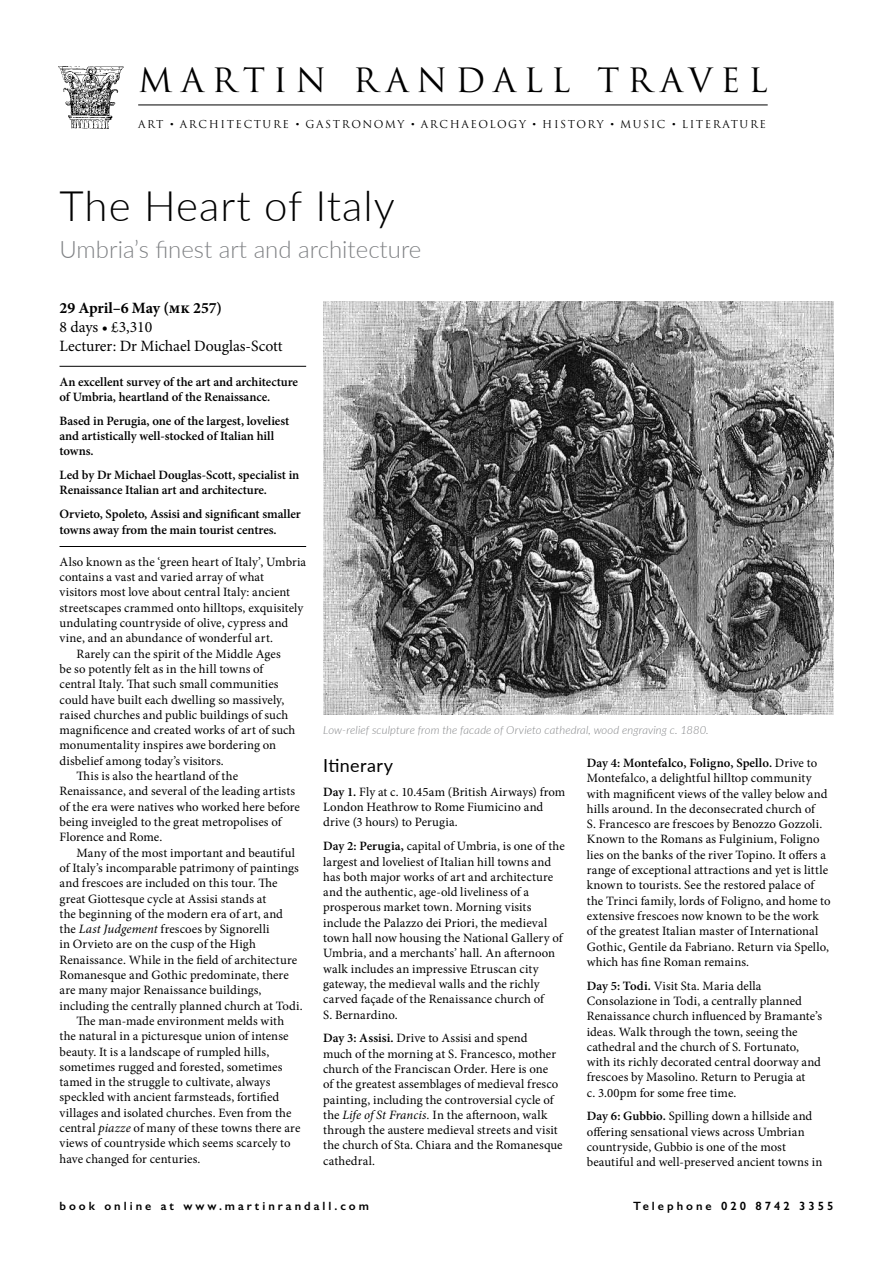
<style>
.page{position:relative;width:893px;height:1263px;background:#fff}
.page>*{position:absolute;margin:0;border:0;box-sizing:border-box;transform-origin:0 0}
.t1{font:300 42px "Lato";letter-spacing:.025em;color:#000}
.t2{font:32.7px "Trajan Pro";letter-spacing:.245em;color:#000}
.t3{font:300 24px "Lato";color:#808285}
.t4{font:18px "Lato";letter-spacing:.02em;color:#000}
.t5{font:15.75px/18.9px "Minion Pro";letter-spacing:-.005em;color:#000}
.t6{font:700 15.75px "Minion Pro";letter-spacing:-.005em;color:#000}
.t7{font:12.75px/15.3px "Minion Pro";letter-spacing:.005em;color:#000}
.t8{font:600 12.75px/15.3px "Minion Pro";letter-spacing:-.005em;color:#000}
.t9{font:600 12px "Gill Sans";letter-spacing:.25em;color:#000}
.t10{font:italic 300 11.25px "Lato";letter-spacing:.01em;color:#808285}
.t11{font:10.65px "Trajan Pro";letter-spacing:.15em;color:#000}
.s1{font-family:"Adobe Caslon Pro"}
.s2{font-style:italic}
.s3{font-weight:600}
</style>
<div class="page">
<img style="left:58px;top:66px;width:66px;height:63px">
<hr style="left:138px;top:105px;width:630px;height:1px;background:#000">
<hr style="left:60px;top:366px;width:246px;height:1px;background:#000">
<hr style="left:60px;top:546px;width:246px;height:1px;background:#000">
<img style="left:323px;top:302px;width:510px;height:412px">
<h2 class="t2" style="left:138px;top:59px;width:631px">MARTIN RANDALL TRAVEL</h2>
<p class="t11" style="left:138px;top:117px;width:629px">ART <span class="s1">•</span> ARCHITECTURE <span class="s1">•</span> GASTRONOMY <span class="s1">•</span> ARCHAEOLOGY <span class="s1">•</span> HISTORY <span class="s1">•</span> MUSIC <span class="s1">•</span> LITERATURE</p>
<h1 class="t1" style="left:60px;top:177px;width:337px">The Heart of Italy</h1>
<h3 class="t3" style="left:60px;top:233px;width:363px">Umbria’s finest art and architecture</h3>
<p class="t6" style="left:60px;top:297px;width:164px">29 April–6 May (mk 257)</p>
<p class="t5" style="left:60px;top:318px;width:225px">8 days • £3,310<br>Lecturer: Dr Michael Douglas-Scott</p>
<p class="t8" style="left:60px;top:374px;width:240px">An excellent survey of the art and architecture of Umbria, heartland of the Renaissance.</p>
<p class="t8" style="left:60px;top:413px;width:231px">Based in Perugia, one of the largest, loveliest and artistically well-stocked of Italian hill towns.</p>
<p class="t8" style="left:60px;top:467px;width:241px">Led by Dr Michael Douglas-Scott, specialist in<br>Renaissance Italian art and architecture.</p>
<p class="t8" style="left:60px;top:506px;width:243px">Orvieto, Spoleto, Assisi and significant smaller towns away from the main tourist centres.</p>
<p class="t7" style="left:60px;top:554px;width:248px">Also known as the ‘green heart of Italy’, Umbria</p>
<p class="t7" style="left:60px;top:569px;width:206px">contains a vast and varied array of what</p>
<p class="t7" style="left:60px;top:585px;width:232px">visitors most love about central Italy: ancient</p>
<p class="t7" style="left:60px;top:600px;width:245px">streetscapes crammed onto hilltops, exquisitely</p>
<p class="t7" style="left:60px;top:615px;width:230px">undulating countryside of olive, cypress and</p>
<p class="t7" style="left:60px;top:631px;width:215px">vine, and an abundance of wonderful art.</p>
<p class="t7" style="left:77px;top:646px;width:206px">Rarely can the spirit of the Middle Ages</p>
<p class="t7" style="left:60px;top:661px;width:205px">be so potently felt as in the hill towns of</p>
<p class="t7" style="left:60px;top:677px;width:221px">central Italy. That such small communities</p>
<p class="t7" style="left:60px;top:692px;width:226px">could have built each dwelling so massively,</p>
<p class="t7" style="left:60px;top:707px;width:230px">raised churches and public buildings of such</p>
<p class="t7" style="left:60px;top:722px;width:237px">magnificence and created works of art of such</p>
<p class="t7" style="left:60px;top:738px;width:218px">monumentality inspires awe bordering on</p>
<p class="t7" style="left:60px;top:753px;width:166px">disbelief among today’s visitors.</p>
<p class="t7" style="left:77px;top:768px;width:163px">This is also the heartland of the</p>
<p class="t7" style="left:60px;top:784px;width:237px">Renaissance, and several of the leading artists</p>
<p class="t7" style="left:60px;top:799px;width:242px">of the era were natives who worked here before</p>
<p class="t7" style="left:60px;top:814px;width:224px">being inveigled to the great metropolises of</p>
<p class="t7" style="left:60px;top:830px;width:104px">Florence and Rome.</p>
<p class="t7" style="left:77px;top:845px;width:220px">Many of the most important and beautiful</p>
<p class="t7" style="left:60px;top:860px;width:241px">of Italy’s incomparable patrimony of paintings</p>
<p class="t7" style="left:60px;top:875px;width:220px">and frescoes are included on this tour. The</p>
<p class="t7" style="left:60px;top:891px;width:208px">great Giottesque cycle at Assisi stands at</p>
<p class="t7" style="left:60px;top:906px;width:225px">the beginning of the modern era of art, and</p>
<p class="t7" style="left:60px;top:921px;width:212px">the <span class="s2">Last Judgement</span> frescoes by Signorelli</p>
<p class="t7" style="left:60px;top:937px;width:198px">in Orvieto are on the cusp of the High</p>
<p class="t7" style="left:60px;top:952px;width:239px">Renaissance. While in the field of architecture</p>
<p class="t7" style="left:60px;top:967px;width:231px">Romanesque and Gothic predominate, there</p>
<p class="t7" style="left:60px;top:983px;width:203px">are many major Renaissance buildings,</p>
<p class="t7" style="left:60px;top:998px;width:245px">including the centrally planned church at Todi.</p>
<p class="t7" style="left:77px;top:1013px;width:209px">The man-made environment melds with</p>
<p class="t7" style="left:60px;top:1028px;width:231px">the natural in a picturesque union of intense</p>
<p class="t7" style="left:60px;top:1044px;width:211px">beauty. It is a landscape of rumpled hills,</p>
<p class="t7" style="left:60px;top:1059px;width:225px">sometimes rugged and forested, sometimes</p>
<p class="t7" style="left:60px;top:1074px;width:212px">tamed in the struggle to cultivate, always</p>
<p class="t7" style="left:60px;top:1090px;width:221px">speckled with ancient farmsteads, fortified</p>
<p class="t7" style="left:60px;top:1105px;width:233px">villages and isolated churches. Even from the</p>
<p class="t7" style="left:60px;top:1120px;width:242px">central <span class="s2">piazze</span> of many of these towns there are</p>
<p class="t7" style="left:60px;top:1136px;width:233px">views of countryside which seems scarcely to</p>
<p class="t7" style="left:60px;top:1151px;width:142px">have changed for centuries.</p>
<p class="t10" style="left:323px;top:722px;width:387px">Low-relief sculpture from the facade of Orvieto cathedral, wood engraving c. 1880.</p>
<h3 class="t4" style="left:323px;top:753px;width:72px">Itinerary</h3>
<p class="t7" style="left:323px;top:784px;width:244px"><span class="s3">Day 1.</span> Fly at c. 10.45am (British Airways) from<br>London Heathrow to Rome Fiumicino and drive (3 hours) to Perugia.</p>
<p class="t7" style="left:323px;top:838px;width:243px"><span class="s3">Day 2: Perugia,</span> capital of Umbria, is one of the largest and loveliest of Italian hill towns and has both major works of art and architecture and the authentic, age-old liveliness of a prosperous market town. Morning visits include the Palazzo dei Priori, the medieval town hall now housing the National Gallery of Umbria, and a merchants’ hall. An afternoon walk includes an impressive Etruscan city gateway, the medieval walls and the richly carved façade of the Renaissance church of<br>S. Bernardino.</p>
<p class="t7" style="left:323px;top:1031px;width:241px"><span class="s3">Day 3: Assisi.</span> Drive to Assisi and spend<br>much of the morning at S. Francesco, mother church of the Franciscan Order. Here is one<br>of the greatest assemblages of medieval fresco painting, including the controversial cycle of the <span class="s2">Life of St Francis.</span> In the afternoon, walk through the austere medieval streets and visit the church of Sta. Chiara and the Romanesque cathedral.</p>
<p class="t7" style="left:587px;top:755px;width:245px"><span class="s3">Day 4: Montefalco, Foligno, Spello.</span> Drive to Montefalco, a delightful hilltop community with magnificent views of the valley below and hills around. In the deconsecrated church of<br>S. Francesco are frescoes by Benozzo Gozzoli.<br>Known to the Romans as Fulginium, Foligno lies on the banks of the river Topino. It offers a range of exceptional attractions and yet is little known to tourists. See the restored palace of the Trinci family, lords of Foligno, and home to extensive frescoes now known to be the work of the greatest Italian master of International Gothic, Gentile da Fabriano. Return via Spello, which has fine Roman remains.</p>
<p class="t7" style="left:587px;top:978px;width:237px"><span class="s3">Day 5: Todi.</span> Visit Sta. Maria della Consolazione in Todi, a centrally planned Renaissance church influenced by Bramante’s ideas. Walk through the town, seeing the cathedral and the church of S. Fortunato, with its richly decorated central doorway and frescoes by Masolino. Return to Perugia at<br>c. 3.00pm for some free time.</p>
<p class="t7" style="left:587px;top:1109px;width:237px"><span class="s3">Day 6: Gubbio.</span> Spilling down a hillside and offering sensational views across Umbrian countryside, Gubbio is one of the most beautiful and well-preserved ancient towns in</p>
<p class="t9" style="left:60px;top:1199px;width:311px">book online at www.martinrandall.com</p>
<p class="t9" style="left:633px;top:1199px;width:202px">Telephone 020 8742 3355</p>
</div>
